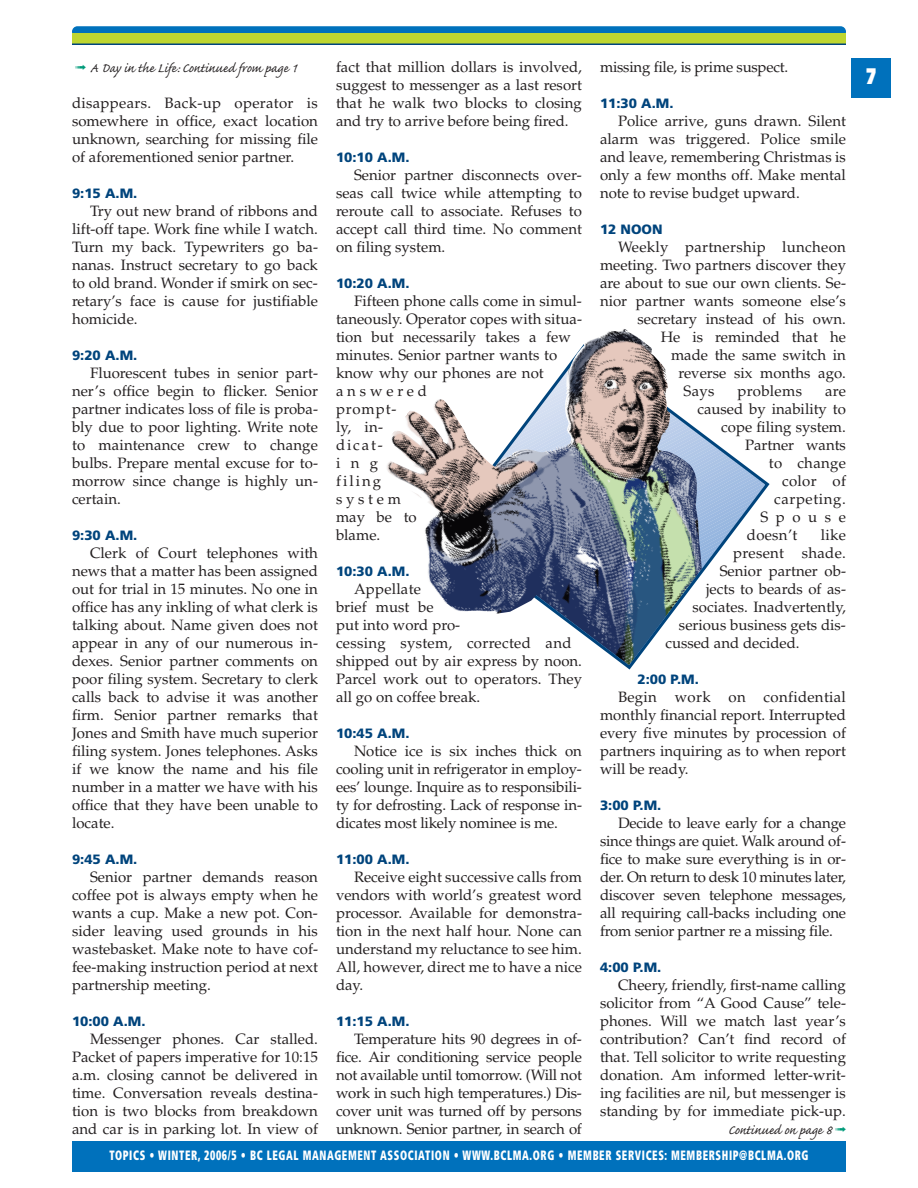
<style>
.page{position:relative;width:918px;height:1188px;background:#fff}
.page>*{position:absolute;margin:0;border:0;box-sizing:border-box;transform-origin:0 0}
.t1{font:900 22.5px "Frutiger";color:#fff;scale:.71 1}
.t2{font:16.5px "Caflisch Script";color:#231f20}
.t3{font:15px/18px "Palatino";color:#231f20;text-align:justify}
.t4{font:15px "Palatino";letter-spacing:.02em;color:#231f20}
.t5{font:15px "Palatino";letter-spacing:.04em;color:#231f20}
.t6{font:900 13.5px "Frutiger";color:#00447c}
.t7{font:900 condensed 13.5px "Frutiger";letter-spacing:.06em;color:#fff;scale:.75 1}
.s1{color:#009b7a}
</style>
<div class="page">
<div style="left:72px;top:26px;width:774px;height:11px;background:#0071bc;border-radius:5px"></div>
<div style="left:72px;top:1142px;width:774px;height:30px;background:#0071bc"></div>
<div style="left:72px;top:33px;width:774px;height:11px;background:#bed630"></div>
<hr style="left:72px;top:44px;width:774px;height:1px;background:#00447c">
<div style="left:851px;top:58px;width:40px;height:40px;background:#0071bc"></div>
<svg style="left:556px;top:409px;width:214px;height:261px"></svg>
<img style="left:387px;top:329px;width:284px;height:285px">
<p class="t2" style="left:75px;top:62px;width:223px"><span class="s1">➟</span> A Day in the Life: Continued from page 1</p>
<p class="t3" style="left:72px;top:96px;width:248px">disappears. Back-up operator is somewhere in office, exact location unknown, searching for missing file of aforementioned senior partner.</p>
<p class="t6" style="left:72px;top:188px;width:67px">9:15 A.M.</p>
<p class="t3" style="left:72px;top:204px;width:248px;text-indent:18px">Try out new brand of ribbons and lift-off tape. Work fine while I watch.<br>Turn my back. Typewriters go ba&shy;nanas. Instruct secretary to go back to old brand. Wonder if smirk on sec&shy;retary’s face is cause for justifiable homicide.</p>
<p class="t6" style="left:72px;top:350px;width:67px">9:20 A.M.</p>
<p class="t3" style="left:72px;top:366px;width:248px;text-indent:18px">Fluorescent tubes in senior part&shy;ner’s office begin to flicker. Senior partner indicates loss of file is proba&shy;bly due to poor lighting. Write note to maintenance crew to change bulbs. Prepare mental excuse for to&shy;morrow since change is highly un&shy;certain.</p>
<p class="t6" style="left:72px;top:530px;width:67px">9:30 A.M.</p>
<p class="t3" style="left:72px;top:546px;width:248px;text-indent:18px">Clerk of Court telephones with news that a matter has been assigned out for trial in 15 minutes. No one in office has any inkling of what clerk is talking about. Name given does not appear in any of our numerous in&shy;dexes. Senior partner comments on poor filing system. Secretary to clerk calls back to advise it was another firm. Senior partner remarks that Jones and Smith have much superior filing system. Jones telephones. Asks if we know the name and his file number in a matter we have with his office that they have been unable to locate.</p>
<p class="t6" style="left:72px;top:854px;width:67px">9:45 A.M.</p>
<p class="t3" style="left:72px;top:870px;width:248px;text-indent:18px">Senior partner demands reason coffee pot is always empty when he wants a cup. Make a new pot. Con&shy;sider leaving used grounds in his wastebasket. Make note to have cof&shy;fee-making instruction period at next partnership meeting.</p>
<p class="t6" style="left:72px;top:1016px;width:75px">10:00 A.M.</p>
<p class="t3" style="left:72px;top:1032px;width:248px;text-indent:18px">Messenger phones. Car stalled.<br>Packet of papers imperative for 10:15 a.m. closing cannot be delivered in time. Conversation reveals destina&shy;tion is two blocks from breakdown and car is in parking lot. In view of</p>
<p class="t3" style="left:336px;top:60px;width:248px">fact that million dollars is involved, suggest to messenger as a last resort that he walk two blocks to closing and try to arrive before being fired.</p>
<p class="t6" style="left:336px;top:152px;width:75px">10:10 A.M.</p>
<p class="t3" style="left:336px;top:168px;width:248px;text-indent:18px">Senior partner disconnects over&shy;seas call twice while attempting to reroute call to associate. Refuses to accept call third time. No comment on filing system.</p>
<p class="t6" style="left:336px;top:278px;width:75px">10:20 A.M.</p>
<p class="t3" style="left:336px;top:294px;width:248px;text-align:left;text-indent:18px">Fifteen phone calls come in simul&shy;taneously. Operator copes with situa&shy;tion but necessarily takes a few minutes. Senior partner wants to know why our phones are not answered<br>prompt-<br>ly, in-<br>dicat-<br>ing<br>filing<br>system<br>may be to<br>blame.</p>
<p class="t6" style="left:336px;top:566px;width:75px">10:30 A.M.</p>
<p class="t3" style="left:336px;top:582px;width:248px;text-align:left;text-indent:18px">Appellate<br>brief must be<br>put into word pro-<br>cessing system, corrected and shipped out by air express by noon.<br>Parcel work out to operators. They all go on coffee break.</p>
<p class="t6" style="left:336px;top:728px;width:75px">10:45 A.M.</p>
<p class="t3" style="left:336px;top:744px;width:248px;text-indent:18px">Notice ice is six inches thick on cooling unit in refrigerator in employ&shy;ees’ lounge. Inquire as to responsibili&shy;ty for defrosting. Lack of response in&shy;dicates most likely nominee is me.</p>
<p class="t6" style="left:336px;top:854px;width:75px">11:00 A.M.</p>
<p class="t3" style="left:336px;top:870px;width:248px;text-indent:18px">Receive eight successive calls from vendors with world’s greatest word processor. Available for demonstra&shy;tion in the next half hour. None can understand my reluctance to see him.<br>All, however, direct me to have a nice day.</p>
<p class="t6" style="left:336px;top:1016px;width:75px">11:15 A.M.</p>
<p class="t3" style="left:336px;top:1032px;width:247px;text-indent:18px">Temperature hits 90 degrees in of&shy;fice. Air conditioning service people not available until tomorrow. (Will not work in such high temperatures.) Dis&shy;cover unit was turned off by persons unknown. Senior partner, in search of</p>
<p class="t3" style="left:600px;top:60px;width:190px">missing file, is prime suspect.</p>
<p class="t6" style="left:600px;top:98px;width:75px">11:30 A.M.</p>
<p class="t3" style="left:600px;top:114px;width:248px;text-indent:18px">Police arrive, guns drawn. Silent alarm was triggered. Police smile and leave, remembering Christmas is only a few months off. Make mental note to revise budget upward.</p>
<p class="t6" style="left:600px;top:224px;width:64px">12 NOON</p>
<p class="t4" style="left:618px;top:241px;width:229px">Weekly partnership luncheon</p>
<p class="t3" style="left:600px;top:258px;width:248px">meeting. Two partners discover they</p>
<p class="t3" style="left:600px;top:276px;width:248px">are about to sue our own clients. Se-</p>
<p class="t3" style="left:600px;top:294px;width:247px">nior partner wants someone else’s</p>
<p class="t3" style="left:638px;top:312px;width:210px">secretary instead of his own.</p>
<p class="t3" style="left:661px;top:330px;width:187px">He is reminded that he</p>
<p class="t3" style="left:671px;top:348px;width:176px">made the same switch in</p>
<p class="t3" style="left:678px;top:366px;width:169px">reverse six months ago.</p>
<p class="t3" style="left:684px;top:384px;width:32px">Says</p>
<p class="t4" style="left:738px;top:385px;width:66px">problems</p>
<p class="t3" style="left:825px;top:384px;width:22px">are</p>
<p class="t3" style="left:697px;top:402px;width:150px">caused by inability to</p>
<p class="t3" style="left:721px;top:420px;width:126px">cope filing system.</p>
<p class="t3" style="left:745px;top:438px;width:102px">Partner wants</p>
<p class="t4" style="left:769px;top:457px;width:79px">to change</p>
<p class="t3" style="left:782px;top:474px;width:65px">color of</p>
<p class="t5" style="left:774px;top:493px;width:73px">carpeting.</p>
<p class="t3" style="left:760px;top:510px;width:87px">Spouse</p>
<p class="t3" style="left:747px;top:528px;width:52px">doesn’t</p>
<p class="t3" style="left:821px;top:528px;width:27px">like</p>
<p class="t4" style="left:733px;top:547px;width:114px">present shade.</p>
<p class="t3" style="left:720px;top:564px;width:128px">Senior partner ob-</p>
<p class="t3" style="left:706px;top:582px;width:141px">jects to beards of as-</p>
<p class="t3" style="left:693px;top:600px;width:155px">sociates. Inadvertently,</p>
<p class="t3" style="left:679px;top:618px;width:169px">serious business gets dis-</p>
<p class="t3" style="left:665px;top:636px;width:136px">cussed and decided.</p>
<p class="t6" style="left:638px;top:674px;width:63px">2:00 P.M.</p>
<p class="t3" style="left:600px;top:690px;width:248px;text-indent:18px">Begin work on confidential monthly financial report. Interrupted every five minutes by procession of partners inquiring as to when report will be ready.</p>
<p class="t6" style="left:600px;top:800px;width:63px">3:00 P.M.</p>
<p class="t3" style="left:600px;top:816px;width:248px;text-indent:18px">Decide to leave early for a change since things are quiet. Walk around of&shy;fice to make sure everything is in or&shy;der. On return to desk 10 minutes later, discover seven telephone messages, all requiring call-backs including one from senior partner re a missing file.</p>
<p class="t6" style="left:600px;top:962px;width:63px">4:00 P.M.</p>
<p class="t3" style="left:600px;top:978px;width:248px;text-indent:18px">Cheery, friendly, first-name calling solicitor from “A Good Cause” tele&shy;phones. Will we match last year’s contribution? Can’t find record of that. Tell solicitor to write requesting donation. Am informed letter-writ&shy;ing facilities are nil, but messenger is standing by for immediate pick-up.</p>
<p class="t2" style="left:728px;top:1124px;width:120px">Continued on page 8 <span class="s1">➟</span></p>
<p class="t7" style="left:109px;top:1150px;width:934px">TOPICS • WINTER, 2006/5 • BC LEGAL MANAGEMENT ASSOCIATION • WWW.BCLMA.ORG • MEMBER SERVICES: MEMBERSHIP@BCLMA.ORG</p>
<h1 class="t1" style="left:866px;top:67px;width:15px">7</h1>
</div>
